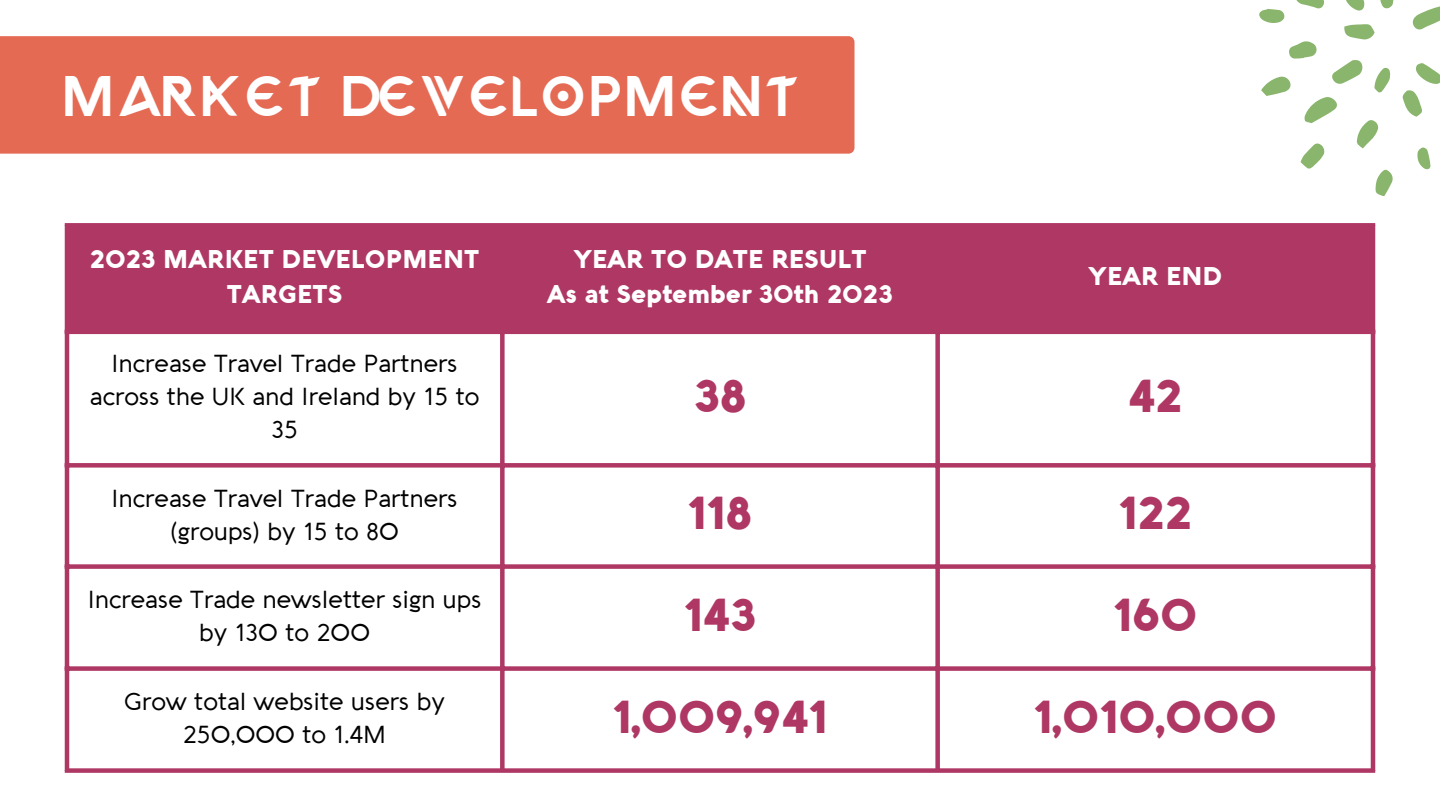
<style>
.page{position:relative;width:1440px;height:810px;background:#fff}
.page>*{position:absolute;margin:0;border:0;box-sizing:border-box;transform-origin:0 0}
.t1{font:50px "EXTRAORDINARYSTORY";color:#fff}
.t2{font:900 45px "Aquawax";color:#ae3763}
.t3{font:900 25px/34.5px "Aquawax";color:#fff;text-align:center}
.t4{font:24px/33px "Aquawax";color:#000;text-align:center}
</style>
<div class="page">
<div style="left:0;top:36px;width:855px;height:118px;background:#e56a54"></div>
<div style="left:69px;top:228px;width:1302px;height:102px;background:#ae3763"></div>
<hr style="left:65px;top:228px;width:4px;height:540px;background:#ae3763">
<div style="left:500px;top:228px;width:5px;height:540px;background:#ae3763"></div>
<div style="left:935px;top:228px;width:5px;height:540px;background:#ae3763"></div>
<hr style="left:1371px;top:228px;width:4px;height:540px;background:#ae3763">
<div style="left:65px;top:223px;width:1310px;height:5px;background:#ae3763"></div>
<hr style="left:65px;top:330px;width:1310px;height:4px;background:#ae3763">
<div style="left:65px;top:463px;width:1310px;height:5px;background:#ae3763"></div>
<div style="left:65px;top:564px;width:1310px;height:5px;background:#ae3763"></div>
<div style="left:65px;top:666px;width:1310px;height:5px;background:#ae3763"></div>
<div style="left:65px;top:768px;width:1310px;height:5px;background:#ae3763"></div>
<svg style="left:1259px;top:0;width:181px;height:196px"></svg>
<p class="t1" style="left:65px;top:71px;width:740px">MARKET DEVELOPMENT</p>
<p class="t3" style="left:90px;top:243px;width:391px">2023 MARKET DEVELOPMENT<br>TARGETS</p>
<p class="t3" style="left:573px;top:243px;width:295px">YEAR TO DATE RESULT</p>
<p class="t3" style="left:547px;top:278px;width:347px">As at September 30th 2023</p>
<p class="t3" style="left:1088px;top:260px;width:136px">YEAR END</p>
<p class="t4" style="left:90px;top:349px;width:391px">Increase Travel Trade Partners across the UK and Ireland by 15 to<br>35</p>
<p class="t2" style="left:693px;top:376px;width:55px">38</p>
<p class="t2" style="left:1128px;top:376px;width:56px">42</p>
<p class="t4" style="left:112px;top:483px;width:348px">Increase Travel Trade Partners (groups) by 15 to 80</p>
<p class="t2" style="left:687px;top:493px;width:67px">118</p>
<p class="t2" style="left:1119px;top:493px;width:75px">122</p>
<p class="t4" style="left:88px;top:584px;width:395px">Increase Trade newsletter sign ups by 130 to 200</p>
<p class="t2" style="left:684px;top:595px;width:74px">143</p>
<p class="t2" style="left:1113px;top:595px;width:85px">160</p>
<p class="t4" style="left:124px;top:686px;width:322px">Grow total website users by<br>250,000 to 1.4M</p>
<p class="t2" style="left:612px;top:697px;width:217px">1,009,941</p>
<p class="t2" style="left:1034px;top:697px;width:245px">1,010,000</p>
</div>
